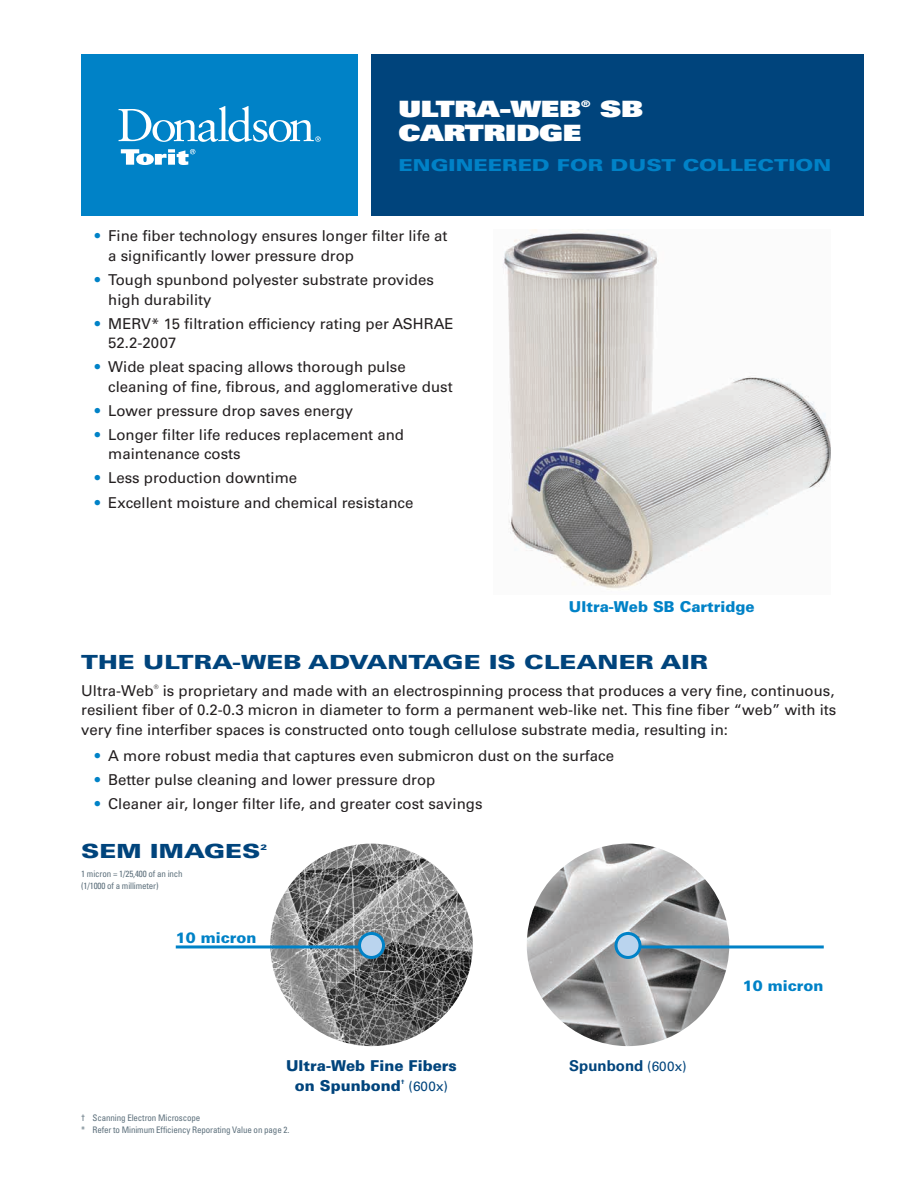
<style>
.page{position:relative;width:918px;height:1188px;background:#fff}
.page>*{position:absolute;margin:0;border:0;box-sizing:border-box;transform-origin:0 0}
.t1{font:22.5px "Univers LT Std X Black";letter-spacing:-.01em;color:#fff;scale:1.3 1}
.t2{font:900 19.5px "Univers LT Std";color:#00447c;scale:1.3 1}
.t3{font:900 16.5px "Univers LT Std";color:#0082c7;scale:1.3 1}
.t4{font:15px/19.5px "Univers LT Std";color:#231f20}
.t5{font:900 15px "Univers LT Std";color:#0082c7}
.t6{font:900 15px/19.5px "Univers LT Std";color:#00447c}
.t7{font:700 15px "Univers LT Std";color:#00447c}
.t8{font:13.5px "Univers LT Std";color:#00447c}
.t9{font:condensed 9px/12px "Univers LT Std";letter-spacing:-.015em;color:#5d707c}
.t10{font:9px "Univers LT Std X Black";color:#fff;scale:1.3 1}
.t11{font:900 7.8px "Univers LT Std";color:#00447c;scale:1.3 1}
.t12{font:6px "Univers LT Std";color:#231f20}
.t13{font:900 6px "Univers LT Std";color:#00447c}
.s1{color:#0082c7}
.s2{font-weight:400;font-size:13.5px}
</style>
<div class="page">
<div style="left:81px;top:54px;width:277px;height:162px;background:#0082c7"></div>
<svg style="left:121px;top:149px;width:74px;height:16px"></svg>
<svg style="left:119px;top:106px;width:202px;height:36px"></svg>
<div style="left:372px;top:54px;width:492px;height:162px;background:#00447c"></div>
<img style="left:503px;top:230px;width:328px;height:360px">
<img style="left:527px;top:844px;width:202px;height:202px;border-radius:101px">
<img style="left:270px;top:844px;width:203px;height:202px;border-radius:101px">
<hr style="left:176px;top:945px;width:189px;height:3px;background:#0082c7">
<div style="left:360px;top:933px;width:24px;height:24px;background:#bad4ee;border-radius:50%"></div>
<div style="left:358px;top:932px;width:27px;height:27px;border:3px solid #0082c7;border-radius:50%"></div>
<hr style="left:635px;top:945px;width:189px;height:3px;background:#0082c7">
<div style="left:616px;top:933px;width:24px;height:24px;background:#bad4ee;border-radius:50%"></div>
<div style="left:615px;top:932px;width:27px;height:27px;border:3px solid #0082c7;border-radius:50%"></div>
<h1 class="t1" style="left:399px;top:94px;width:142px">ULTRA-WEB</h1>
<p class="t10" style="left:581px;top:98px;width:9px">®</p>
<h1 class="t1" style="left:600px;top:94px;width:35px">SB</h1>
<h1 class="t1" style="left:399px;top:118px;width:142px">CARTRIDGE</h1>
<p class="t3" style="left:399px;top:154px;width:334px">ENGINEERED FOR DUST COLLECTION</p>
<p class="t4" style="left:108px;top:226px;width:341px;text-indent:-14px"><span class="s1">•</span> Fine fiber technology ensures longer filter life at a significantly lower pressure drop</p>
<p class="t4" style="left:108px;top:270px;width:327px;text-indent:-14px"><span class="s1">•</span> Tough spunbond polyester substrate provides high durability</p>
<p class="t4" style="left:108px;top:314px;width:347px;text-indent:-14px"><span class="s1">•</span> MERV* 15 filtration efficiency rating per ASHRAE<br>52.2-2007</p>
<p class="t4" style="left:108px;top:357px;width:346px;text-indent:-14px"><span class="s1">•</span> Wide pleat spacing allows thorough pulse cleaning of fine, fibrous, and agglomerative dust</p>
<p class="t4" style="left:95px;top:401px;width:260px"><span class="s1">•</span> Lower pressure drop saves energy</p>
<p class="t4" style="left:108px;top:425px;width:297px;text-indent:-14px"><span class="s1">•</span> Longer filter life reduces replacement and maintenance costs</p>
<p class="t4" style="left:95px;top:469px;width:204px"><span class="s1">•</span> Less production downtime</p>
<p class="t4" style="left:95px;top:493px;width:320px"><span class="s1">•</span> Excellent moisture and chemical resistance</p>
<p class="t5" style="left:569px;top:597px;width:187px">Ultra-Web SB Cartridge</p>
<h2 class="t2" style="left:81px;top:650px;width:484px">THE ULTRA-WEB ADVANTAGE IS CLEANER AIR</h2>
<p class="t4" style="left:81px;top:681px;width:74px">Ultra-Web</p>
<p class="t12" style="left:154px;top:683px;width:6px">®</p>
<p class="t4" style="left:81px;top:681px;width:757px;text-indent:81px">is proprietary and made with an electrospinning process that produces a very fine, continuous, resilient fiber of 0.2-0.3 micron in diameter to form a permanent web-like net. This fine fiber “web” with its very fine interfiber spaces is constructed onto tough cellulose substrate media, resulting in:</p>
<p class="t4" style="left:95px;top:746px;width:521px"><span class="s1">•</span> A more robust media that captures even submicron dust on the surface</p>
<p class="t4" style="left:95px;top:770px;width:342px"><span class="s1">•</span> Better pulse cleaning and lower pressure drop</p>
<p class="t4" style="left:95px;top:794px;width:389px"><span class="s1">•</span> Cleaner air, longer filter life, and greater cost savings</p>
<h2 class="t2" style="left:81px;top:839px;width:139px">SEM IMAGES</h2>
<p class="t11" style="left:260px;top:842px;width:7px">2</p>
<p class="t9" style="left:81px;top:868px;width:103px">1 micron = 1/25,400 of an inch (1/1000 of a millimeter)</p>
<p class="t5" style="left:176px;top:928px;width:82px">10 micron</p>
<p class="t6" style="left:295px;top:1056px;width:163px;text-indent:-9px">Ultra-Web Fine Fibers on Spunbond</p>
<p class="t13" style="left:401px;top:1078px;width:6px">†</p>
<p class="t8" style="left:409px;top:1078px;width:41px">(600x)</p>
<p class="t9" style="left:81px;top:1111px;width:210px">† Scanning Electron Microscope<br>* Refer to Minimum Efficiency Reporating Value on page 2.</p>
<p class="t7" style="left:569px;top:1057px;width:119px">Spunbond <span class="s2">(600x)</span></p>
<p class="t5" style="left:743px;top:976px;width:82px">10 micron</p>
</div>
